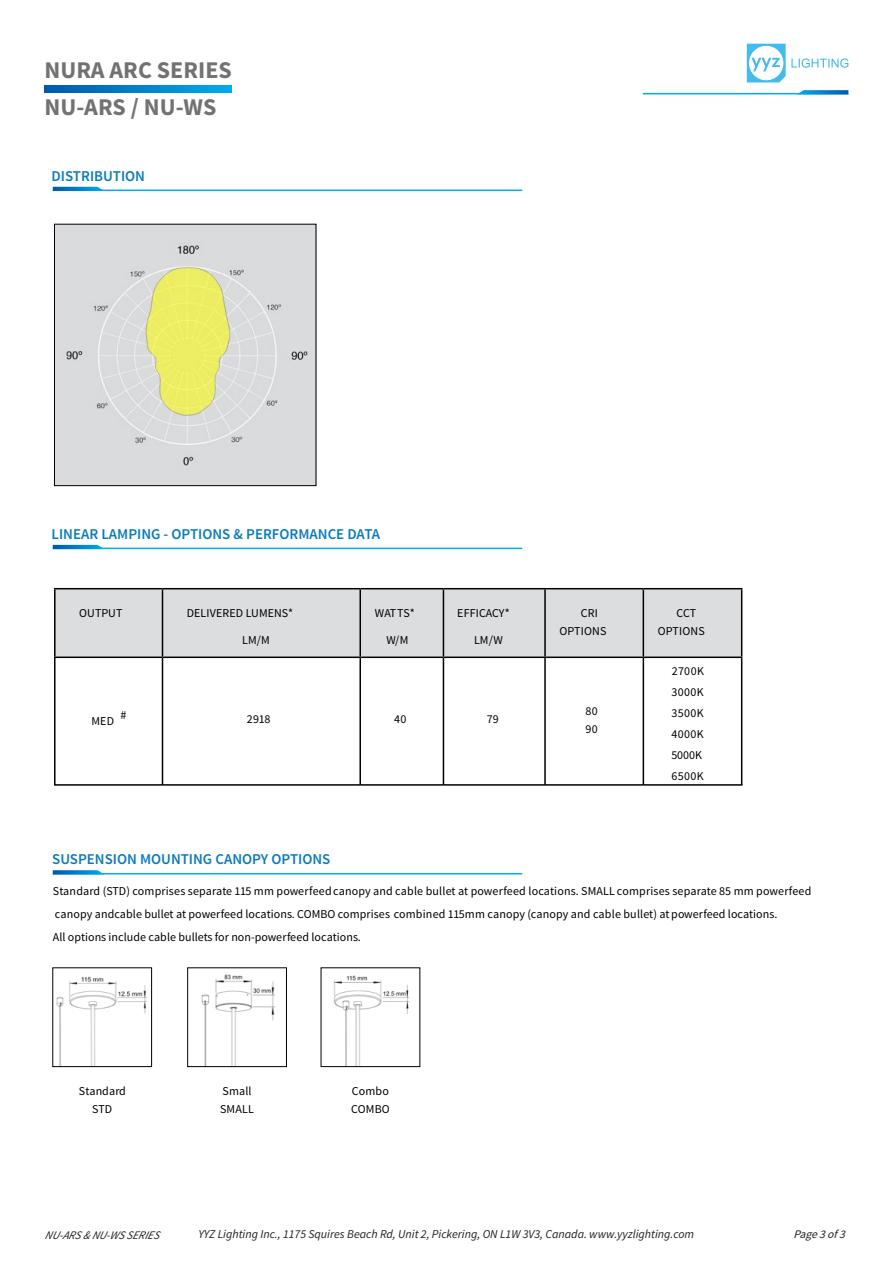
<style>
.page{position:relative;width:893px;height:1262px;background:#fff}
.page>*{position:absolute;margin:0;border:0;box-sizing:border-box;transform-origin:0 0}
.t1{font:700 24px/36.9px "Source Sans Pro";color:#737273}
.t2{font:600 15px "Source Sans Pro";color:#0a7bbc}
.t3{font:12px/18px "Source Sans Pro";letter-spacing:.005em;color:#000}
.t4{font:italic 12px "Source Sans Pro";color:#231f20}
.t5{font:12px/21px "Source Sans Pro";letter-spacing:.025em;color:#000}
.t6{font:italic 11.55px "Source Sans Pro";color:#231f20}
.t7{font:italic 11.55px "Source Sans Pro";color:#231f20}
</style>
<div class="page">
<hr style="left:643px;top:93px;width:205px;height:1px;background:#00aeef">
<svg style="left:796px;top:90px;width:52px;height:4px"></svg>
<svg style="left:746px;top:44px;width:39px;height:38px"></svg>
<svg style="left:791px;top:58px;width:57px;height:10px"></svg>
<hr style="left:53px;top:189px;width:469px;height:2px;background:#00aeef">
<svg style="left:53px;top:187px;width:51px;height:4px"></svg>
<img style="left:56px;top:226px;width:258px;height:258px">
<div style="left:54px;top:224px;width:262px;height:262px;border:1px solid #000"></div>
<hr style="left:53px;top:547px;width:469px;height:2px;background:#00aeef">
<svg style="left:53px;top:545px;width:51px;height:4px"></svg>
<div style="left:56px;top:589px;width:685px;height:67px;background:#dcddde"></div>
<hr style="left:54px;top:588px;width:108px;height:1px;background:#000">
<hr style="left:54px;top:589px;width:2px;height:67px;background:#000">
<hr style="left:162px;top:588px;width:198px;height:1px;background:#000">
<hr style="left:162px;top:589px;width:1px;height:67px;background:#000">
<hr style="left:360px;top:588px;width:83px;height:1px;background:#000">
<hr style="left:359px;top:589px;width:2px;height:67px;background:#000">
<hr style="left:443px;top:588px;width:102px;height:1px;background:#000">
<hr style="left:442px;top:589px;width:2px;height:67px;background:#000">
<hr style="left:545px;top:588px;width:98px;height:1px;background:#000">
<hr style="left:544px;top:589px;width:1px;height:67px;background:#000">
<hr style="left:643px;top:588px;width:99px;height:1px;background:#000">
<hr style="left:642px;top:589px;width:2px;height:67px;background:#000">
<hr style="left:741px;top:589px;width:1px;height:67px;background:#000">
<hr style="left:54px;top:656px;width:108px;height:2px;background:#000">
<hr style="left:54px;top:658px;width:2px;height:127px;background:#000">
<hr style="left:162px;top:656px;width:198px;height:2px;background:#000">
<hr style="left:162px;top:658px;width:1px;height:127px;background:#000">
<hr style="left:360px;top:656px;width:83px;height:2px;background:#000">
<hr style="left:359px;top:658px;width:2px;height:127px;background:#000">
<hr style="left:443px;top:656px;width:102px;height:2px;background:#000">
<hr style="left:442px;top:658px;width:2px;height:127px;background:#000">
<hr style="left:545px;top:656px;width:98px;height:2px;background:#000">
<hr style="left:544px;top:658px;width:1px;height:127px;background:#000">
<hr style="left:643px;top:656px;width:99px;height:2px;background:#000">
<hr style="left:642px;top:658px;width:2px;height:127px;background:#000">
<hr style="left:741px;top:658px;width:1px;height:127px;background:#000">
<hr style="left:54px;top:784px;width:108px;height:1px;background:#000">
<hr style="left:162px;top:784px;width:198px;height:1px;background:#000">
<hr style="left:360px;top:784px;width:83px;height:1px;background:#000">
<hr style="left:443px;top:784px;width:102px;height:1px;background:#000">
<hr style="left:545px;top:784px;width:98px;height:1px;background:#000">
<hr style="left:643px;top:784px;width:99px;height:1px;background:#000">
<hr style="left:53px;top:873px;width:469px;height:1px;background:#00aeef">
<svg style="left:53px;top:870px;width:49px;height:4px"></svg>
<img style="left:56px;top:976px;width:91px;height:88px">
<img style="left:201px;top:974px;width:74px;height:90px">
<div style="left:187px;top:967px;width:100px;height:99px;border:1px solid #000"></div>
<img style="left:334px;top:975px;width:76px;height:89px">
<svg style="left:45px;top:85px;width:186px;height:8px"></svg>
<h1 class="t1" style="left:44px;top:53px;width:189px">NURA ARC SERIES<br>NU-ARS / NU-WS</h1>
<p class="t2" style="left:52px;top:169px;width:95px">DISTRIBUTION</p>
<p class="t2" style="left:52px;top:527px;width:330px">LINEAR LAMPING - OPTIONS &amp; PERFORMANCE DATA</p>
<p class="t3" style="left:79px;top:605px;width:45px">OUTPUT</p>
<p class="t3" style="left:187px;top:604px;width:108px">DELIVERED LUMENS*</p>
<p class="t3" style="left:242px;top:631px;width:29px">LM/M</p>
<p class="t3" style="left:375px;top:604px;width:41px">WATTS*</p>
<p class="t3" style="left:386px;top:631px;width:23px">W/M</p>
<p class="t3" style="left:457px;top:604px;width:54px">EFFICACY*</p>
<p class="t3" style="left:474px;top:631px;width:30px">LM/W</p>
<p class="t3" style="left:559px;top:605px;width:49px;text-indent:21px">CRI<br>OPTIONS</p>
<p class="t3" style="left:657px;top:605px;width:49px;text-indent:19px">CCT<br>OPTIONS</p>
<p class="t3" style="left:120px;top:707px;width:7px">#</p>
<p class="t3" style="left:91px;top:712px;width:24px">MED</p>
<p class="t3" style="left:247px;top:711px;width:25px">2918</p>
<p class="t3" style="left:394px;top:711px;width:14px">40</p>
<p class="t3" style="left:487px;top:711px;width:13px">79</p>
<p class="t3" style="left:585px;top:703px;width:14px">80<br>90</p>
<p class="t2" style="left:52px;top:852px;width:280px">SUSPENSION MOUNTING CANOPY OPTIONS</p>
<p class="t5" style="left:671px;top:661px;width:34px">2700K<br>3000K<br>3500K<br>4000K<br>5000K<br>6500K</p>
<p class="t3" style="left:53px;top:881px;width:760px;line-height:22.6px">Standard (STD) comprises separate 115 mm powerfeedcanopy and cable bullet at powerfeed locations. SMALL comprises separate 85 mm powerfeed canopy andcable bullet at powerfeed locations. COMBO comprises combined 115mm canopy (canopy and cable bullet) atpowerfeed locations.<br>All options include cable bullets for non-powerfeed locations.</p>
<p class="t3" style="left:79px;top:1082px;width:49px;text-align:center">Standard<br>STD</p>
<p class="t3" style="left:220px;top:1082px;width:35px">Small<br>SMALL</p>
<p class="t3" style="left:351px;top:1082px;width:40px">Combo<br>COMBO</p>
<p class="t6" style="left:45px;top:1230px;width:119px">NU-ARS &amp; NU-WS SERIES</p>
<p class="t4" style="left:198px;top:1228px;width:497px">YYZ Lighting Inc., 1175 Squires Beach Rd, Unit 2, Pickering, ON L1W 3V3, Canada. www.yyzlighting.com</p>
<p class="t7" style="left:793px;top:1229px;width:56px">Page3of 3</p>
</div>
